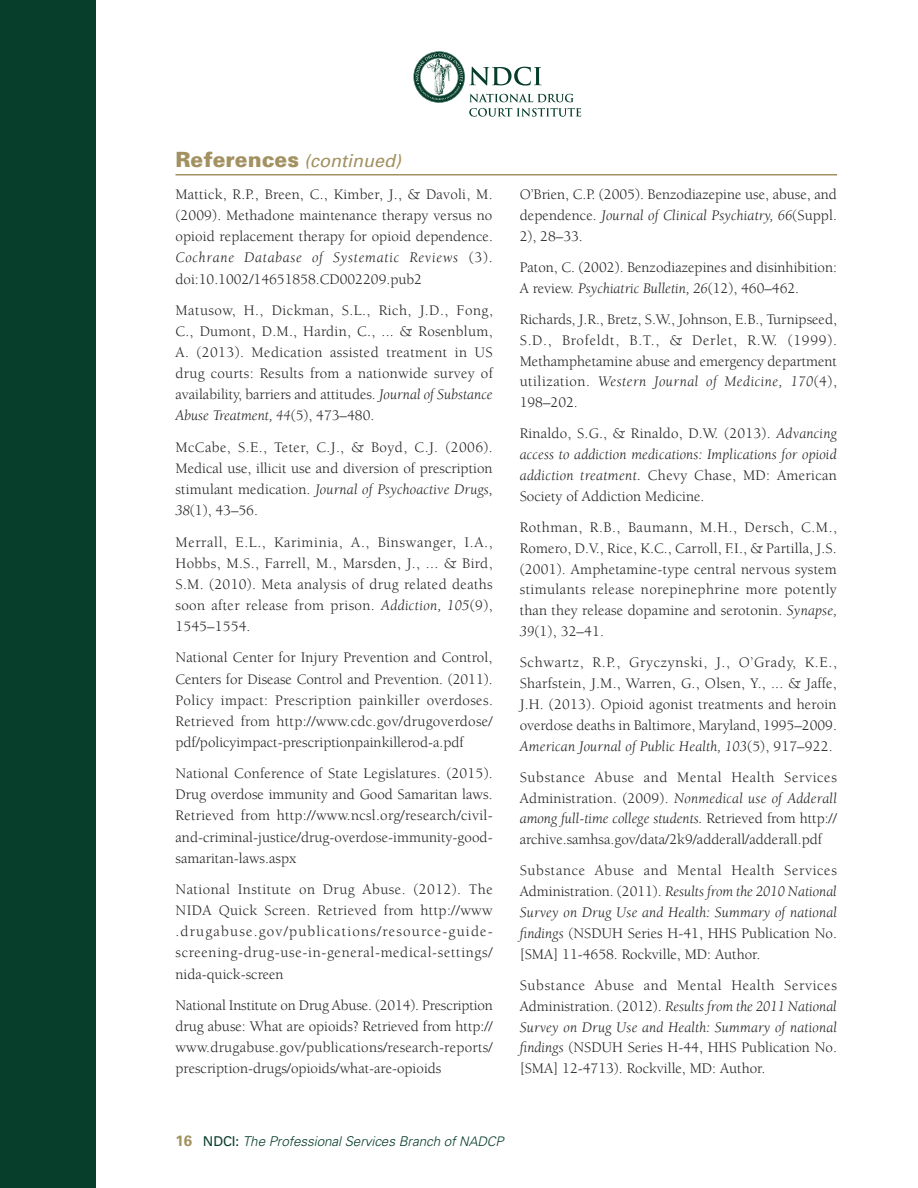
<style>
.page{position:relative;width:918px;height:1188px;background:#fff}
.page>*{position:absolute;margin:0;border:0;box-sizing:border-box;transform-origin:0 0}
.NDCI_Header_1{font:italic 18px "Univers";color:#a29161}
.Resources_Copy{font:15px/21.1px "Berkeley";color:#231f20;text-align:justify}
.t1{font:italic 300 13.5px "Univers";letter-spacing:-.005em;color:#073e2b}
.s1{font-weight:900;font-style:normal;font-size:21px}
.s2{font-style:italic}
.s3{font-weight:700;font-style:normal;font-size:15px;color:#a29161}
.s4{font-weight:400;font-style:normal}
.s5{font-size:13.2px}
</style>
<div class="page">
<div style="left:0;top:0;width:96px;height:1188px;background:#073e2b"></div>
<svg style="left:413px;top:51px;width:168px;height:66px"></svg>
<hr style="left:176px;top:174px;width:661px;height:2px;background:#a29161">
<p class="NDCI_Header_1" style="left:176px;top:150px;width:227px"><span class="s1">References</span> (continued)</p>
<p class="Resources_Copy" style="left:176px;top:184px;width:319px">Mattick, R.P., Breen, C., Kimber, J., &amp; Davoli, M. (2009). Methadone maintenance therapy versus no opioid replacement therapy for opioid dependence.<br><span class="s2">Cochrane Database of Systematic Reviews</span> (3). doi:10.1002/14651858.CD002209.pub2</p>
<p class="Resources_Copy" style="left:176px;top:300px;width:319px">Matusow, H., Dickman, S.L., Rich, J.D., Fong, C., Dumont, D.M., Hardin, C., ... &amp; Rosenblum, A. (2013). Medication assisted treatment in US drug courts: Results from a nationwide survey of availability, barriers and attitudes. <span class="s2">Journal of Substance Abuse Treatment, 44</span>(5), 473–480.</p>
<p class="Resources_Copy" style="left:176px;top:437px;width:319px">McCabe, S.E., Teter, C.J., &amp; Boyd, C.J. (2006).<br>Medical use, illicit use and diversion of prescription stimulant medication. <span class="s2">Journal of Psychoactive Drugs, 38</span>(1), 43–56.</p>
<p class="Resources_Copy" style="left:176px;top:532px;width:319px">Merrall, E.L., Kariminia, A., Binswanger, I.A., Hobbs, M.S., Farrell, M., Marsden, J., ... &amp; Bird, S.M. (2010). Meta analysis of drug related deaths soon after release from prison. <span class="s2">Addiction, 105</span>(9), 1545–1554.</p>
<p class="Resources_Copy" style="left:176px;top:647px;width:319px">National Center for Injury Prevention and Control, Centers for Disease Control and Prevention. (2011).<br>Policy impact: Prescription painkiller overdoses.<br>Retrieved from http://www.cdc.gov/drugoverdose/ pdf/policyimpact-prescriptionpainkillerod-a.pdf</p>
<p class="Resources_Copy" style="left:176px;top:763px;width:319px">National Conference of State Legislatures. (2015).<br>Drug overdose immunity and Good Samaritan laws.<br>Retrieved from http://www.ncsl.org/research/civil&shy;and-criminal-justice/drug-overdose-immunity-good&shy;samaritan-laws.aspx</p>
<p class="Resources_Copy" style="left:176px;top:879px;width:319px">National Institute on Drug Abuse. (2012). The NIDA Quick Screen. Retrieved from http://www .drugabuse.gov/publications/resource-guide&shy;screening-drug-use-in-general-medical-settings/ nida-quick-screen</p>
<p class="Resources_Copy" style="left:176px;top:995px;width:319px">National Institute on Drug Abuse. (2014). Prescription drug abuse: What are opioids? Retrieved from http:// www.drugabuse.gov/publications/research-reports/ prescription-drugs/opioids/what-are-opioids</p>
<p class="Resources_Copy" style="left:520px;top:184px;width:319px">O’Brien, C.P. (2005). Benzodiazepine use, abuse, and dependence. <span class="s2">Journal of Clinical Psychiatry, 66</span>(Suppl.<br>2), 28–33.</p>
<p class="Resources_Copy" style="left:520px;top:257px;width:319px">Paton, C. (2002). Benzodiazepines and disinhibition:<br>A review. <span class="s2">Psychiatric Bulletin, 26</span>(12), 460–462.</p>
<p class="Resources_Copy" style="left:520px;top:309px;width:319px">Richards, J.R., Bretz, S.W., Johnson, E.B., Turnipseed, S.D., Brofeldt, B.T., &amp; Derlet, R.W. (1999).<br>Methamphetamine abuse and emergency department utilization. <span class="s2">Western Journal of Medicine, 170</span>(4), 198–202.</p>
<p class="Resources_Copy" style="left:520px;top:423px;width:319px">Rinaldo, S.G., &amp; Rinaldo, D.W. (2013). <span class="s2">Advancing access to addiction medications: Implications for opioid addiction treatment.</span> Chevy Chase, MD: American Society of Addiction Medicine.</p>
<p class="Resources_Copy" style="left:520px;top:517px;width:319px">Rothman, R.B., Baumann, M.H., Dersch, C.M., Romero, D.V., Rice, K.C., Carroll, F.I., &amp; Partilla, J.S. (2001). Amphetamine-type central nervous system stimulants release norepinephrine more potently than they release dopamine and serotonin. <span class="s2">Synapse, 39</span>(1), 32–41.</p>
<p class="Resources_Copy" style="left:520px;top:652px;width:319px">Schwartz, R.P., Gryczynski, J., O’Grady, K.E., Sharfstein, J.M., Warren, G., Olsen, Y., ... &amp; Jaffe, J.H. (2013). Opioid agonist treatments and heroin overdose deaths in Baltimore, Maryland, 1995–2009.<br><span class="s2">American Journal of Public Health, 103</span>(5), 917–922.</p>
<p class="Resources_Copy" style="left:520px;top:767px;width:319px">Substance Abuse and Mental Health Services Administration. (2009). <span class="s2">Nonmedical use of Adderall among full-time college students.</span> Retrieved from http:// archive.samhsa.gov/data/2k9/adderall/adderall.pdf</p>
<p class="Resources_Copy" style="left:520px;top:861px;width:319px">Substance Abuse and Mental Health Services Administration. (2011). <span class="s2">Results from the 2010 National Survey on Drug Use and Health: Summary of national findings</span> (NSDUH Series H-41, HHS Publication No. [SMA] 11-4658. Rockville, MD: Author.</p>
<p class="Resources_Copy" style="left:520px;top:975px;width:319px">Substance Abuse and Mental Health Services Administration. (2012). <span class="s2">Results from the 2011 National Survey on Drug Use and Health: Summary of national findings</span> (NSDUH Series H-44, HHS Publication No. [SMA] 12-4713). Rockville, MD: Author.</p>
<p class="t1" style="left:176px;top:1133px;width:330px"><span class="s3">16</span> <span class="s4">NDCI:</span> The Professional Services Branch of <span class="s5">NADCP</span></p>
</div>
